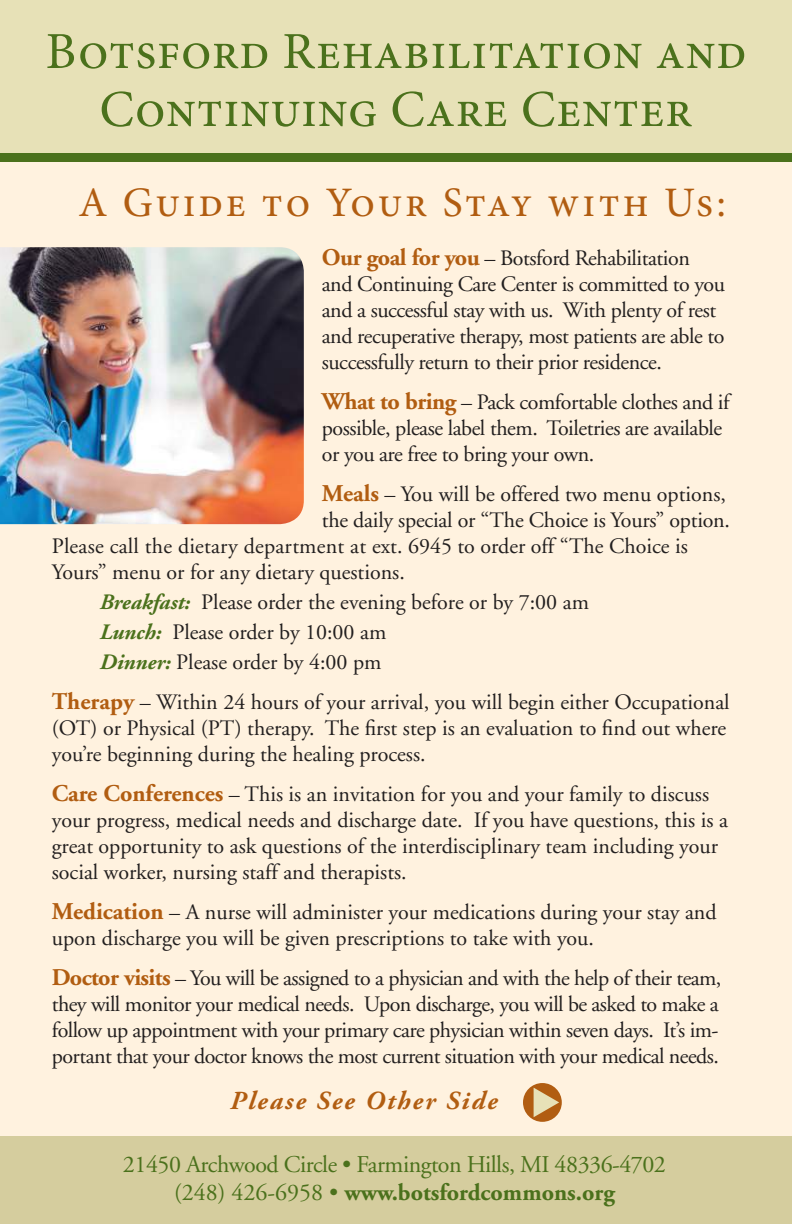
<style>
.page{position:relative;width:792px;height:1224px;background:#fff2df}
.page>*{position:absolute;margin:0;border:0;box-sizing:border-box;transform-origin:0 0}
.t1{font:52px/58px "Minion Pro";letter-spacing:.01em;color:#4b711c;text-align:center}
.t2{font:42px "Minion Pro";letter-spacing:.065em;color:#b15d11}
.t3{font:italic 700 26px "Adobe Garamond Pro";letter-spacing:.08em;color:#b15d11}
.t4{font:24px/28px "Adobe Garamond";letter-spacing:-.02em;color:#4b711c;text-align:center}
.t5{font:22px/26px "Adobe Garamond";letter-spacing:-.005em;color:#221f1f}
.t6{font:22px/26px "Adobe Garamond";letter-spacing:-.025em;color:#221f1f}
.s1{font-weight:700;font-size:24px;color:#b15d11}
.s2{font-weight:700;font-style:italic;color:#4b711c}
.s3{font-weight:700}
</style>
<div class="page">
<div style="left:0;top:0;width:792px;height:157px;background:#e7e1b7"></div>
<div style="left:0;top:1136px;width:792px;height:88px;background:#d5cd9e"></div>
<img style="left:0;top:247px;width:304px;height:277px">
<div style="left:523px;top:1083px;width:39px;height:39px;background:#b15d11;border-radius:50%"></div>
<svg style="left:534px;top:1088px;width:25px;height:29px"></svg>
<div style="left:0;top:153px;width:792px;height:8px;background:#4b711c"></div>
<h1 class="t1" style="left:46px;top:21px;width:702px">Botsford Rehabilitation and<br>Continuing Care Center</h1>
<h2 class="t2" style="left:79px;top:177px;width:649px">A Guide to Your Stay with Us:</h2>
<p class="t5" style="left:322px;top:247px;width:405px"><span class="s1">Our goal for you</span> – Botsford Rehabilitation and Continuing Care Center is committed to you and a successful stay with us. With plenty of rest and recuperative therapy, most patients are able to successfully return to their prior residence.</p>
<p class="t5" style="left:322px;top:391px;width:409px"><span class="s1">What to bring</span> – Pack comfortable clothes and if possible, please label them. Toiletries are available or you are free to bring your own.</p>
<p class="t5" style="left:322px;top:483px;width:406px"><span class="s1">Meals</span> – You will be offered two menu options,</p>
<p class="t5" style="left:322px;top:509px;width:410px">the daily special or “The Choice is Yours” option.</p>
<p class="t5" style="left:52px;top:535px;width:638px">Please call the dietary department at ext. 6945 to order off “The Choice is</p>
<p class="t5" style="left:52px;top:561px;width:355px">Yours” menu or for any dietary questions.</p>
<p class="t5" style="left:100px;top:589px;width:491px;line-height:30px"><span class="s2">Breakfast:</span> Please order the evening before or by 7:00 am<br><span class="s2">Lunch:</span> Please order by 10:00 am<br><span class="s2">Dinner:</span> Please order by 4:00 pm</p>
<p class="t5" style="left:52px;top:691px;width:679px"><span class="s1">Therapy</span> – Within 24 hours of your arrival, you will begin either Occupational (OT) or Physical (PT) therapy. The first step is an evaluation to find out where you’re beginning during the healing process.</p>
<p class="t5" style="left:52px;top:783px;width:678px"><span class="s1">Care Conferences</span> – This is an invitation for you and your family to discuss your progress, medical needs and discharge date. If you have questions, this is a great opportunity to ask questions of the interdisciplinary team including your social worker, nursing staff and therapists.</p>
<p class="t5" style="left:52px;top:901px;width:666px"><span class="s1">Medication</span> – A nurse will administer your medications during your stay and upon discharge you will be given prescriptions to take with you.</p>
<p class="t6" style="left:52px;top:967px;width:671px"><span class="s1">Doctor visits</span> – You will be assigned to a physician and with the help of their team, they will monitor your medical needs. Upon discharge, you will be asked to make a follow up appointment with your primary care physician within seven days. It’s im&shy;portant that your doctor knows the most current situation with your medical needs.</p>
<p class="t3" style="left:230px;top:1085px;width:269px">Please See Other Side</p>
<p class="t4" style="left:123px;top:1151px;width:545px">21450 Archwood Circle • Farmington Hills, MI 48336-4702 (248) 426-6958 • <span class="s3">www.botsfordcommons.org</span></p>
</div>
